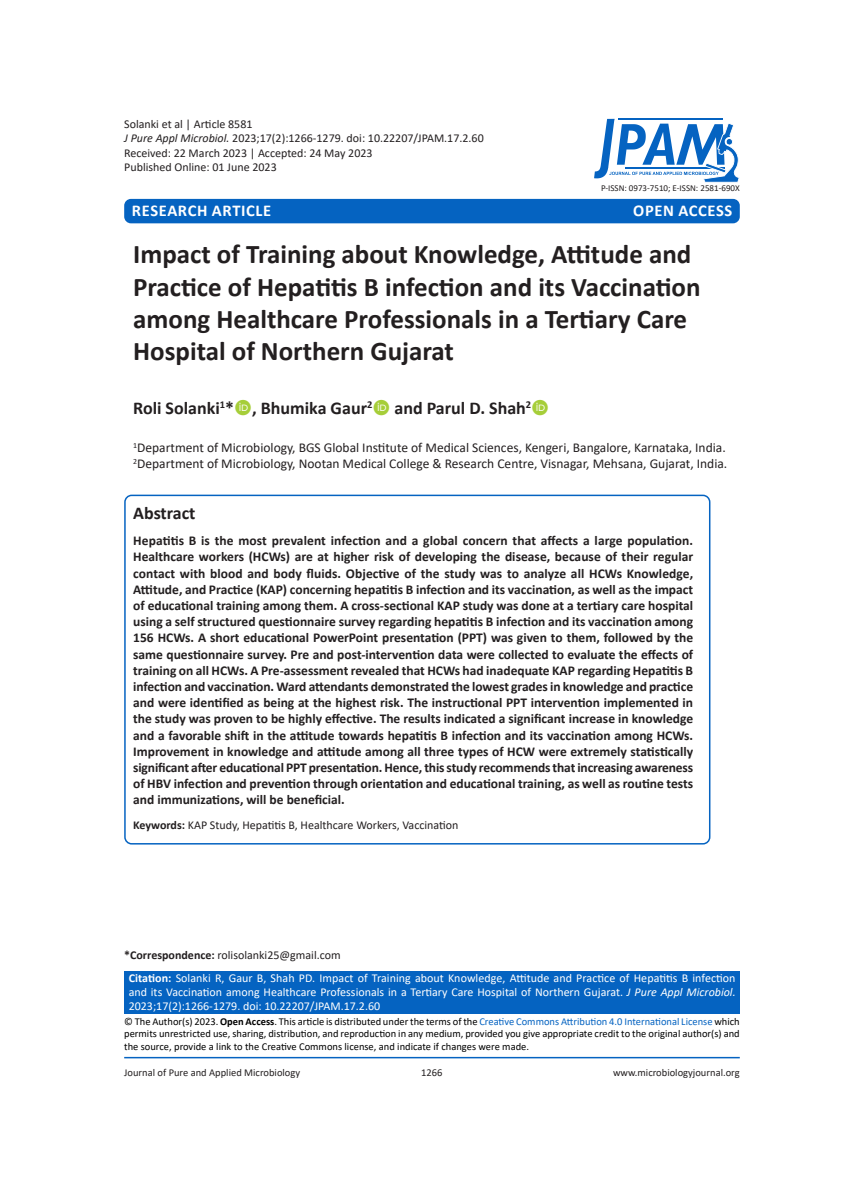
<style>
.page{position:relative;width:864px;height:1188px;background:#fff}
.page>*{position:absolute;margin:0;border:0;box-sizing:border-box;transform-origin:0 0}
.JPAM_Heading{font:700 27px/32.4px "Calibri";color:#231f20}
.JPAM_Author_Name{font:700 18px "Calibri";color:#231f20}
.JPAM_ABSTRACT{font:700 18px "Calibri";color:#231f20}
.t1{font:700 16.5px "Calibri";letter-spacing:.04em;color:#fff}
.JPAM_ABSTRACT-2{font:700 13.5px/16.2px "Calibri";color:#231f20;text-align:justify}
.JPAM_Adds___Keys{font:13.5px "Calibri";color:#231f20}
.JPAM_Body_text{font:12px/14.4px "Calibri";color:#fff;text-align:justify}
.JPAM_ABSTRACT-3{font:12px "Calibri";color:#231f20}
.JPAM_Body_text-2{font:12px "Calibri";color:#231f20}
.Body_text{font:10.5px/12.6px "Calibri";color:#000;text-align:justify}
.t2{font:10.5px "Calibri";color:#231f20}
.t3{font:9px "Calibri";color:#231f20}
.s1{font-style:italic}
.s2{font-weight:700}
.s3{color:#0563c1}
</style>
<div class="page">
<div style="left:124px;top:971px;width:616px;height:43px;background:#0563c1"></div>
<hr style="left:124px;top:1057px;width:616px;height:1px;background:#0563c1">
<div style="left:124px;top:199px;width:616px;height:24px;background:#0563c1;border-radius:7px"></div>
<svg style="left:594px;top:119px;width:145px;height:64px"></svg>
<div style="left:124px;top:495px;width:586px;height:350px;border:2px solid #0563c1;border-radius:7px"></div>
<p class="JPAM_ABSTRACT-3" style="left:124px;top:115px;width:130px">Solanki et al | Article 8581</p>
<p class="JPAM_ABSTRACT-3" style="left:124px;top:130px;width:361px"><span class="s1">J Pure Appl Microbiol.</span> 2023;17(2):1266-1279. doi: 10.22207/JPAM.17.2.60</p>
<p class="JPAM_ABSTRACT-3" style="left:124px;top:144px;width:250px">Received: 22 March 2023 | Accepted: 24 May 2023</p>
<p class="JPAM_ABSTRACT-3" style="left:124px;top:159px;width:154px">Published Online: 01 June 2023</p>
<p class="t1" style="left:132px;top:198px;width:141px">RESEARCH ARTICLE</p>
<p class="t1" style="left:633px;top:198px;width:101px">OPEN ACCESS</p>
<p class="t3" style="left:601px;top:182px;width:140px">P-ISSN: 0973-7510; E-ISSN: 2581-690X</p>
<p class="JPAM_Heading" style="left:133px;top:238px;width:569px">Impact of Training about Knowledge, Attitude and Practice of Hepatitis B infection and its Vaccination among Healthcare Professionals in a Tertiary Care Hospital of Northern Gujarat</p>
<p class="JPAM_Author_Name" style="left:133px;top:396px;width:400px">Roli Solanki<sup>1</sup>* , Bhumika Gaur<sup>2</sup> and Parul D. Shah<sup>2</sup></p>
<p class="JPAM_Adds___Keys" style="left:133px;top:438px;width:594px"><sup>1</sup>Department of Microbiology, BGS Global Institute of Medical Sciences, Kengeri, Bangalore, Karnataka, India.</p>
<p class="JPAM_Adds___Keys" style="left:133px;top:455px;width:596px"><sup>2</sup>Department of Microbiology, Nootan Medical College &amp; Research Centre, Visnagar, Mehsana, Gujarat, India.</p>
<p class="JPAM_ABSTRACT" style="left:133px;top:500px;width:64px">Abstract</p>
<p class="JPAM_ABSTRACT-2" style="left:133px;top:532px;width:562px">Hepatitis B is the most prevalent infection and a global concern that affects a large population.<br>Healthcare workers (HCWs) are at higher risk of developing the disease, because of their regular contact with blood and body fluids. Objective of the study was to analyze all HCWs Knowledge, Attitude, and Practice (KAP) concerning hepatitis B infection and its vaccination, as well as the impact of educational training among them. A cross-sectional KAP study was done at a tertiary care hospital using a self structured questionnaire survey regarding hepatitis B infection and its vaccination among 156 HCWs. A short educational PowerPoint presentation (PPT) was given to them, followed by the same questionnaire survey. Pre and post-intervention data were collected to evaluate the effects of training on all HCWs. A Pre-assessment revealed that HCWs had inadequate KAP regarding Hepatitis B infection and vaccination. Ward attendants demonstrated the lowest grades in knowledge and practice and were identified as being at the highest risk. The instructional PPT intervention implemented in the study was proven to be highly effective. The results indicated a significant increase in knowledge and a favorable shift in the attitude towards hepatitis B infection and its vaccination among HCWs.<br>Improvement in knowledge and attitude among all three types of HCW were extremely statistically significant after educational PPT presentation. Hence, this study recommends that increasing awareness of HBV infection and prevention through orientation and educational training, as well as routine tests and immunizations, will be beneficial.</p>
<p class="JPAM_ABSTRACT-3" style="left:133px;top:817px;width:327px"><span class="s2">Keywords:</span> KAP Study, Hepatitis B, Healthcare Workers, Vaccination</p>
<p class="JPAM_Body_text-2" style="left:124px;top:947px;width:218px"><span class="s2">*Correspondence:</span> rolisolanki25@gmail.com</p>
<p class="JPAM_Body_text" style="left:129px;top:970px;width:608px"><span class="s2">Citation:</span> Solanki R, Gaur B, Shah PD. Impact of Training about Knowledge, Attitude and Practice of Hepatitis B infection and its Vaccination among Healthcare Professionals in a Tertiary Care Hospital of Northern Gujarat. <span class="s1">J Pure Appl Microbiol.<br></span>2023;17(2):1266-1279. doi: 10.22207/JPAM.17.2.60</p>
<p class="Body_text" style="left:124px;top:1015px;width:617px">© The Author(s) 2023. <span class="s2">Open Access</span>. This article is distributed under the terms of the <span class="s3">Creative Commons Attribution 4.0 International License</span> which permits unrestricted use, sharing, distribution, and reproduction in any medium, provided you give appropriate credit to the original author(s) and the source, provide a link to the Creative Commons license, and indicate if changes were made.</p>
<p class="t2" style="left:124px;top:1065px;width:177px">Journal of Pure and Applied Microbiology</p>
<p class="t2" style="left:421px;top:1065px;width:23px">1266</p>
<p class="t2" style="left:613px;top:1065px;width:128px">www.microbiologyjournal.org</p>
</div>
